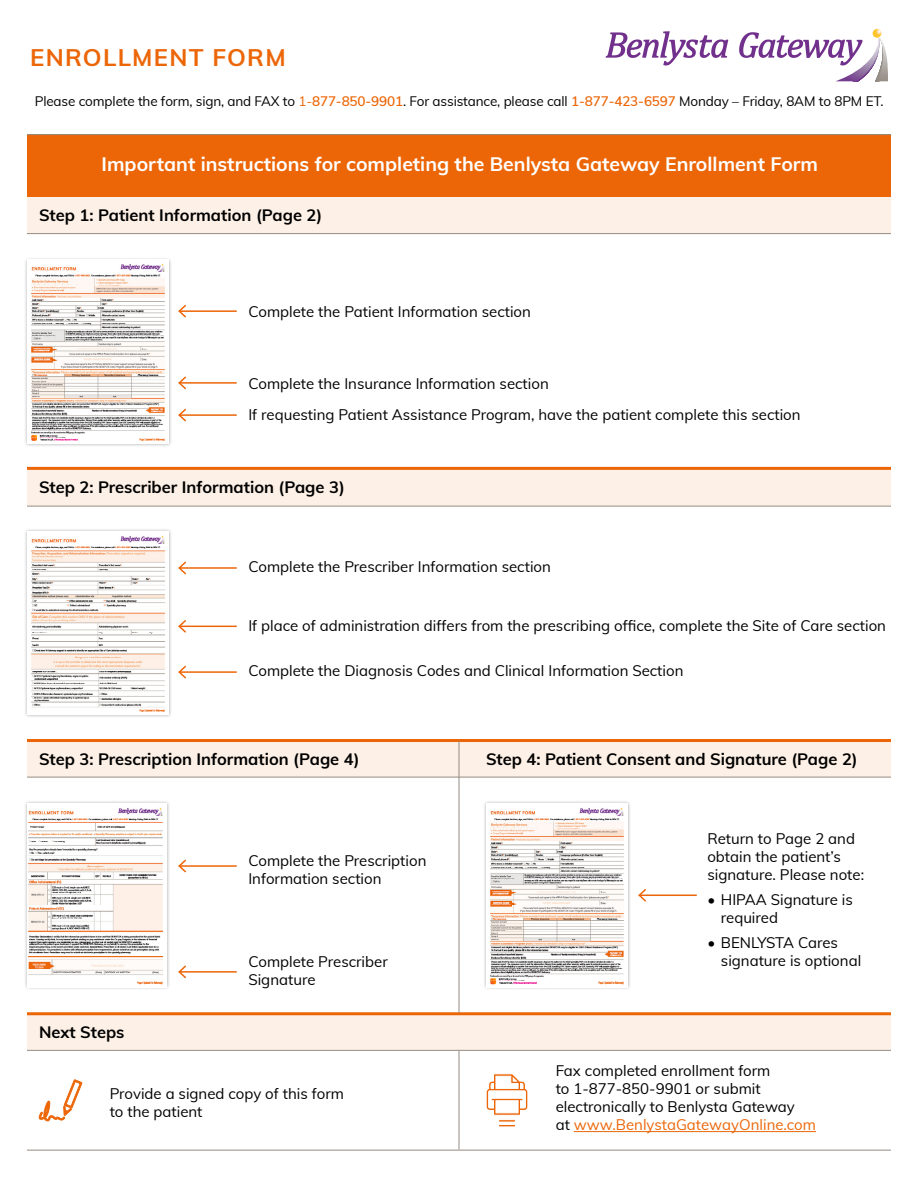
<style>
.page{position:relative;width:918px;height:1188px;background:#fff}
.page>*{position:absolute;margin:0;border:0;box-sizing:border-box;transform-origin:0 0}
.t1{font:700 24px "Muli";letter-spacing:.05em;color:#ec6608}
.t2{font:700 19.5px "Muli";color:#fff}
.t3{font:700 16.5px "Muli";color:#000}
.t4{font:15px/18px "Muli";color:#000}
.t5{font:13.5px "Muli";letter-spacing:-.01em;color:#000}
.s1{color:#ec6608}
.s2{font-weight:600;color:#ec6608}
</style>
<div class="page">
<svg style="left:605px;top:29px;width:283px;height:53px"></svg>
<div style="left:27px;top:134px;width:864px;height:63px;background:#ec6608"></div>
<hr style="left:574px;top:1131px;width:242px;height:1px;background:#ec6608">
<svg style="left:38px;top:1079px;width:44px;height:43px"></svg>
<svg style="left:486px;top:1073px;width:42px;height:43px"></svg>
<div style="left:498px;top:1119px;width:18px;height:3px;border:1px solid #fff"></div>
<div style="left:498px;top:1124px;width:18px;height:3px;border:1px solid #fff"></div>
<div style="left:27px;top:469px;width:864px;height:37px;background:#fdf0e6"></div>
<div style="left:24px;top:528px;width:148px;height:190px;background:#000;opacity:.32"></div>
<img style="left:27px;top:531px;width:142px;height:184px">
<hr style="left:179px;top:567px;width:57px;height:2px;background:#ec6608">
<svg style="left:178px;top:561px;width:9px;height:14px"></svg>
<hr style="left:179px;top:626px;width:57px;height:1px;background:#ec6608">
<svg style="left:178px;top:620px;width:9px;height:13px"></svg>
<hr style="left:179px;top:671px;width:57px;height:2px;background:#ec6608">
<svg style="left:178px;top:665px;width:9px;height:14px"></svg>
<div style="left:459px;top:740px;width:432px;height:37px;background:#fdf0e6"></div>
<div style="left:483px;top:800px;width:148px;height:191px;background:#000;opacity:.32"></div>
<img style="left:486px;top:803px;width:142px;height:184px">
<hr style="left:639px;top:895px;width:57px;height:1px;background:#ec6608">
<svg style="left:638px;top:889px;width:9px;height:13px"></svg>
<div style="left:27px;top:740px;width:432px;height:37px;background:#fdf0e6"></div>
<div style="left:27px;top:1013px;width:864px;height:37px;background:#fdf0e6"></div>
<div style="left:24px;top:800px;width:147px;height:191px;background:#000;opacity:.32"></div>
<img style="left:27px;top:803px;width:140px;height:184px">
<hr style="left:179px;top:865px;width:57px;height:2px;background:#ec6608">
<svg style="left:178px;top:859px;width:9px;height:14px"></svg>
<hr style="left:179px;top:971px;width:57px;height:2px;background:#ec6608">
<svg style="left:178px;top:965px;width:9px;height:14px"></svg>
<div style="left:27px;top:197px;width:864px;height:37px;background:#fdf0e6"></div>
<div style="left:24px;top:256px;width:148px;height:191px;background:#000;opacity:.32"></div>
<img style="left:27px;top:260px;width:142px;height:184px">
<hr style="left:179px;top:310px;width:57px;height:2px;background:#ec6608">
<svg style="left:178px;top:304px;width:9px;height:14px"></svg>
<hr style="left:179px;top:382px;width:57px;height:2px;background:#ec6608">
<svg style="left:178px;top:376px;width:9px;height:14px"></svg>
<hr style="left:179px;top:414px;width:57px;height:2px;background:#ec6608">
<svg style="left:178px;top:408px;width:9px;height:14px"></svg>
<hr style="left:27px;top:233px;width:864px;height:1px;background:#968c82">
<hr style="left:27px;top:134px;width:864px;height:1px;background:#968c82">
<hr style="left:27px;top:467px;width:864px;height:3px;background:#ec6608">
<hr style="left:27px;top:506px;width:864px;height:1px;background:#968c82">
<hr style="left:27px;top:739px;width:864px;height:3px;background:#ec6608">
<hr style="left:27px;top:1012px;width:864px;height:3px;background:#ec6608">
<hr style="left:27px;top:1150px;width:864px;height:1px;background:#968c82">
<hr style="left:27px;top:777px;width:864px;height:1px;background:#968c82">
<hr style="left:27px;top:1050px;width:864px;height:1px;background:#968c82">
<hr style="left:459px;top:741px;width:1px;height:272px;background:#968c82">
<hr style="left:459px;top:1051px;width:1px;height:98px;background:#968c82">
<h1 class="t1" style="left:30px;top:40px;width:257px">ENROLLMENT FORM</h1>
<p class="t5" style="left:35px;top:91px;width:850px">Please complete the form, sign, and FAX to <span class="s1">1-</span><span class="s2">877-850-9901</span>. For assistance, please call <span class="s2">1-877-423-6597</span> Monday – Friday, 8AM to 8PM ET.</p>
<h2 class="t2" style="left:102px;top:150px;width:718px">Important instructions for completing the Benlysta Gateway Enrollment Form</h2>
<p class="t3" style="left:39px;top:203px;width:285px">Step 1: Patient Information (Page 2)</p>
<p class="t4" style="left:248px;top:302px;width:284px">Complete the Patient Information section</p>
<p class="t4" style="left:248px;top:367px;width:554px;line-height:31.5px">Complete the Insurance Information section<br>If requesting Patient Assistance Program, have the patient complete this section</p>
<p class="t3" style="left:39px;top:475px;width:307px">Step 2: Prescriber Information (Page 3)</p>
<p class="t4" style="left:248px;top:557px;width:304px">Complete the Prescriber Information section</p>
<p class="t4" style="left:248px;top:616px;width:639px">If place of administration differs from the prescribing office, complete the Site of Care section</p>
<p class="t4" style="left:248px;top:661px;width:437px">Complete the Diagnosis Codes and Clinical Information Section</p>
<p class="t3" style="left:39px;top:747px;width:322px">Step 3: Prescription Information (Page 4)</p>
<p class="t4" style="left:248px;top:851px;width:180px">Complete the Prescription<br>Information section</p>
<p class="t3" style="left:39px;top:1020px;width:87px">Next Steps</p>
<p class="t4" style="left:248px;top:952px;width:141px">Complete Prescriber<br>Signature</p>
<p class="t4" style="left:110px;top:1084px;width:236px">Provide a signed copy of this form to the patient</p>
<p class="t3" style="left:486px;top:747px;width:373px">Step 4: Patient Consent and Signature (Page 2)</p>
<p class="t4" style="left:707px;top:829px;width:158px">Return to Page 2 and obtain the patient’s signature. Please note:</p>
<p class="t4" style="left:721px;top:890px;width:133px;text-indent:-14px">• HIPAA Signature is required</p>
<p class="t4" style="left:721px;top:933px;width:142px;text-indent:-14px">• BENLYSTA Cares signature is optional</p>
<p class="t4" style="left:556px;top:1061px;width:262px">Fax completed enrollment form<br>to 1-877-850-9901 or submit electronically to Benlysta Gateway<br>at <span class="s1">www.BenlystaGatewayOnline.com</span></p>
</div>
